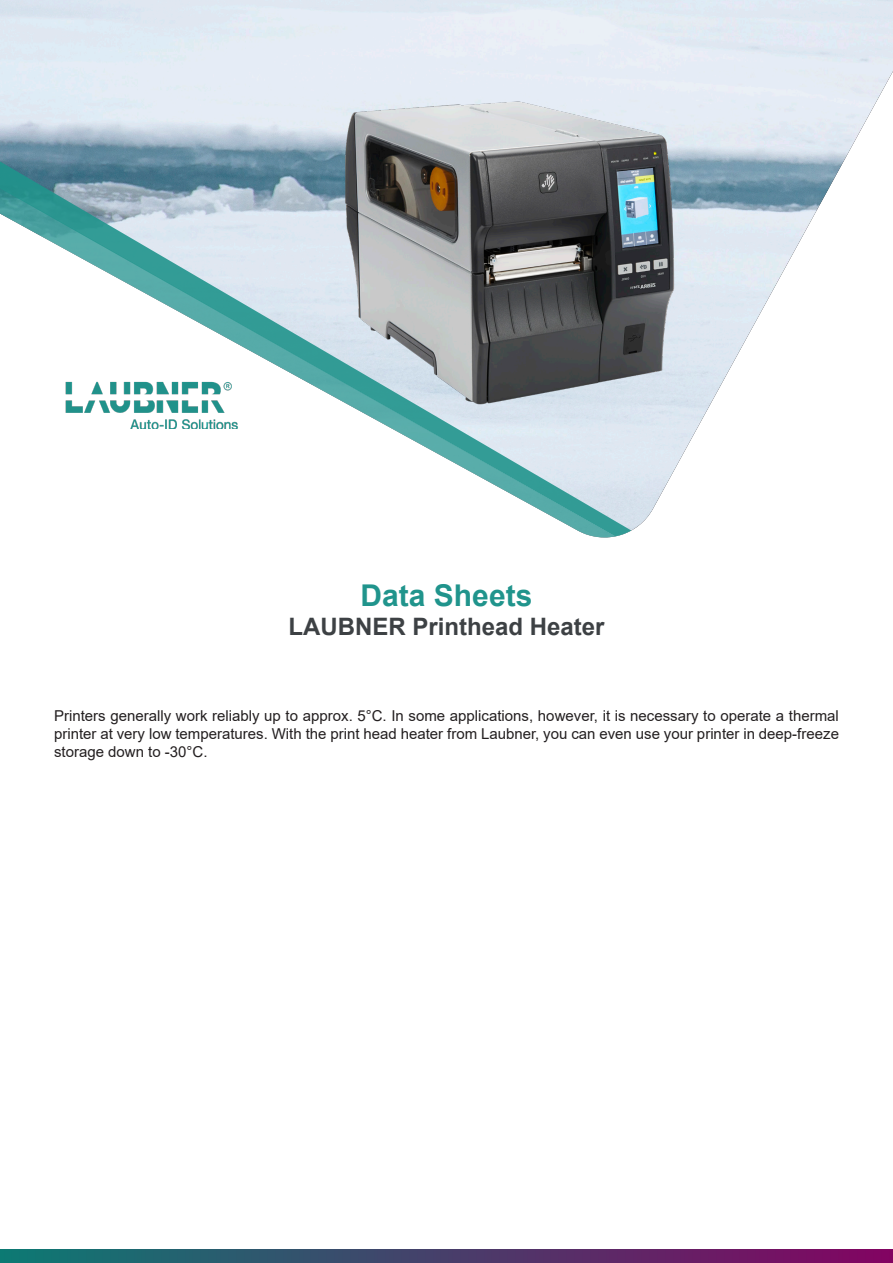
<style>
.page{position:relative;width:893px;height:1263px;background:#fff}
.page>*{position:absolute;margin:0;border:0;box-sizing:border-box;transform-origin:0 0}
.Hauptüberschrift{font:700 30px "Arial";color:#20948c}
.Unterüberschrift{font:700 24px "Arial";color:#3d4144}
.Text{font:15px/18px "Arial";color:#231f20;text-align:justify}
</style>
<div class="page">
<img style="left:0;top:1249px;width:893px;height:14px">
<img style="left:0;top:0;width:660px;height:538px">
<img style="left:113px;top:0;width:780px;height:496px">
<svg style="left:0;top:63px;width:631px;height:473px"></svg>
<p class="Hauptüberschrift" style="left:361px;top:574px;width:173px">Data Sheets</p>
<p class="Unterüberschrift" style="left:288px;top:609px;width:318px">LAUBNER Printhead Heater</p>
<p class="Text" style="left:54px;top:707px;width:786px">Printers generally work reliably up to approx. 5°C. In some applications, however, it is necessary to operate a thermal printer at very low temperatures. With the print head heater from Laubner, you can even use your printer in deep-freeze storage down to -30°C.</p>
</div>
